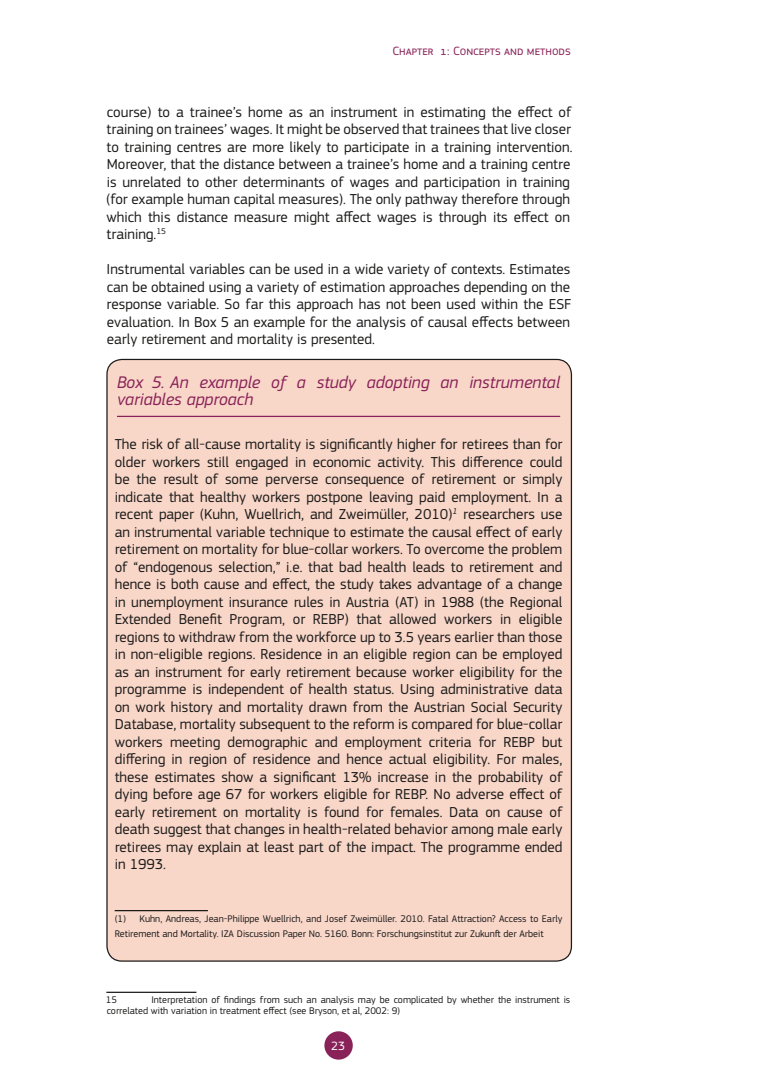
<style>
.page{position:relative;width:780px;height:1088px;background:#fff}
.page>*{position:absolute;margin:0;border:0;box-sizing:border-box;transform-origin:0 0}
.t1{font:italic 17.5px/17.5px "EC Square Sans Pro";color:#892258}
.CIE-BodyText{font:15px/17.5px "EC Square Sans Pro";color:#1c1b1a;text-align:justify}
.t2{font:12.5px "EC Square Sans Pro";color:#892258}
.t3{font:12.5px "EC Square Sans Pro";color:#fff}
.CIE-Footnotes{font:10px/15px "EC Square Sans Pro";color:#1c1b1a}
</style>
<div class="page">
<div style="left:324px;top:1031px;width:29px;height:28px;background:#892258;border-radius:50%"></div>
<div style="left:107px;top:359px;width:464px;height:602px;background:#f8d6c8;border-radius:15px"></div>
<hr style="left:115px;top:910px;width:93px;height:1px;background:#1c1b1a">
<hr style="left:117px;top:416px;width:443px;height:1px;background:#892258">
<hr style="left:106px;top:992px;width:90px;height:1px;background:#1c1b1a">
<p class="t2" style="left:392px;top:44px;width:180px">Chapter 1: Concepts and methods</p>
<p class="CIE-BodyText" style="left:106px;top:103px;width:468px;text-align:left">course) to a trainee’s home as an instrument in estimating the effect of training on trainees’ wages. It might be observed that trainees that live closer to training centres are more likely to participate in a training intervention.<br>Moreover, that the distance between a trainee’s home and a training centre is unrelated to other determinants of wages and participation in training (for example human capital measures). The only pathway therefore through which this distance measure might affect wages is through its effect on training.<sup>15</sup></p>
<p class="CIE-BodyText" style="left:107px;top:261px;width:466px">Instrumental variables can be used in a wide variety of contexts. Estimates can be obtained using a variety of estimation approaches depending on the response variable. So far this approach has not been used within the ESF evaluation. In Box 5 an example for the analysis of causal effects between early retirement and mortality is presented.</p>
<p class="t1" style="left:117px;top:373px;width:444px">Box 5. An example of a study adopting an instrumental variables approach</p>
<p class="CIE-BodyText" style="left:115px;top:436px;width:449px">The risk of all-cause mortality is significantly higher for retirees than for older workers still engaged in economic activity. This difference could be the result of some perverse consequence of retirement or simply indicate that healthy workers postpone leaving paid employment. In a recent paper (Kuhn, Wuellrich, and Zweimüller, 2010)<sup>1</sup> researchers use an instrumental variable technique to estimate the causal effect of early retirement on mortality for blue-collar workers. To overcome the problem of “endogenous selection,” i.e. that bad health leads to retirement and hence is both cause and effect, the study takes advantage of a change in unemployment insurance rules in Austria (AT) in 1988 (the Regional Extended Benefit Program, or REBP) that allowed workers in eligible regions to withdraw from the workforce up to 3.5 years earlier than those in non-eligible regions. Residence in an eligible region can be employed as an instrument for early retirement because worker eligibility for the programme is independent of health status. Using administrative data on work history and mortality drawn from the Austrian Social Security Database, mortality subsequent to the reform is compared for blue-collar workers meeting demographic and employment criteria for REBP but differing in region of residence and hence actual eligibility. For males, these estimates show a significant 13% increase in the probability of dying before age 67 for workers eligible for REBP. No adverse effect of early retirement on mortality is found for females. Data on cause of death suggest that changes in health-related behavior among male early retirees may explain at least part of the impact. The programme ended in 1993.</p>
<p class="CIE-Footnotes" style="left:115px;top:911px;width:449px">(1) Kuhn, Andreas, Jean-Philippe Wuellrich, and Josef Zweimüller. 2010. Fatal Attraction? Access to Early<br>Retirement and Mortality. IZA Discussion Paper No. 5160. Bonn: Forschungsinstitut zur Zukunft der Arbeit</p>
<p class="CIE-Footnotes" style="left:107px;top:994px;width:465px;line-height:10.6px;text-indent:45px">Interpretation of findings from such an analysis may be complicated by whether the instrument is correlated with variation in treatment effect (see Bryson, et al, 2002: 9)</p>
<p class="CIE-Footnotes" style="left:106px;top:992px;width:13px">15</p>
<p class="t3" style="left:331px;top:1039px;width:15px">23</p>
</div>
